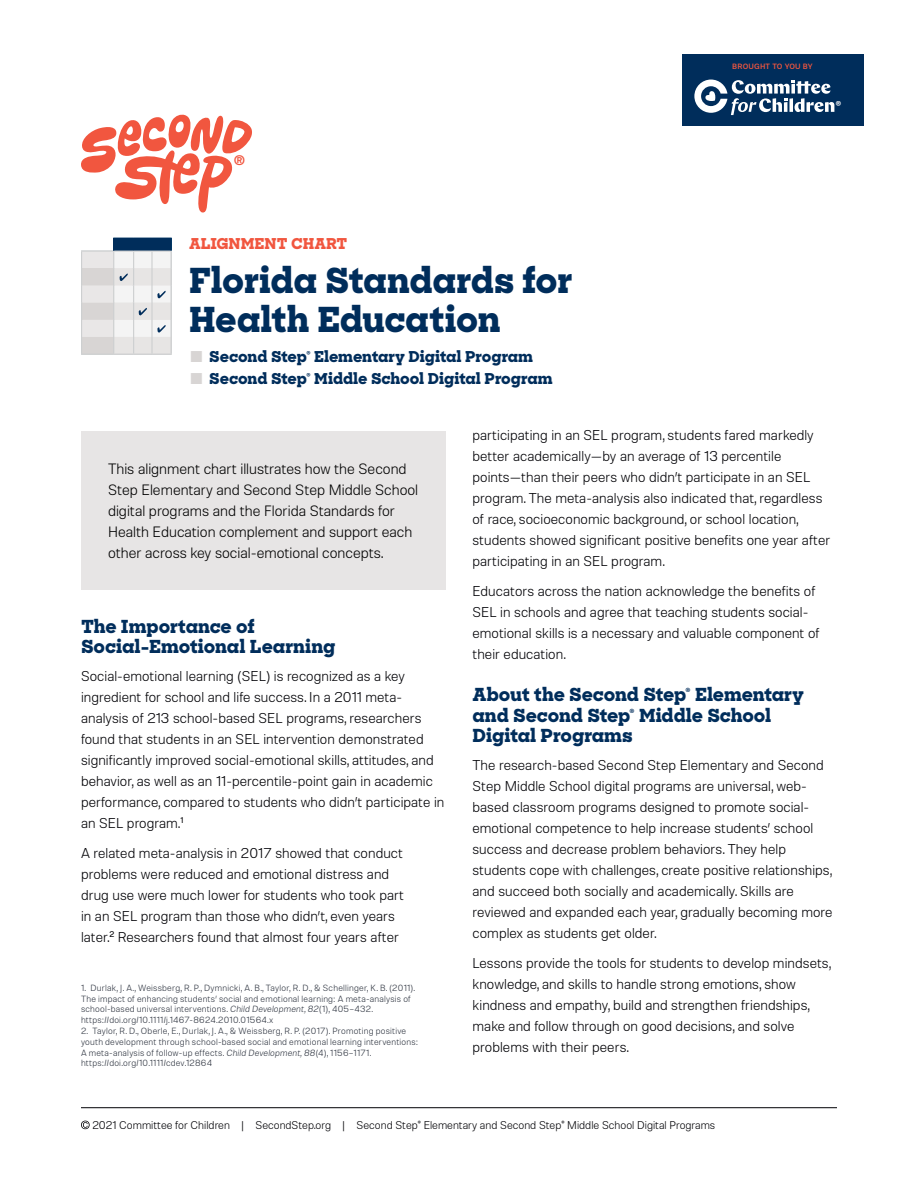
<style>
.page{position:relative;width:918px;height:1188px;background:#fff}
.page>*{position:absolute;margin:0;border:0;box-sizing:border-box;transform-origin:0 0}
._02_Header_Paper_SS{font:800 34.5px/39px "Sharp Slab";letter-spacing:-.01em;color:#002d5b}
.t1{font:19.5px "Molde";color:#f1563f}
._03_Section_Header_S{font:800 18px/20.2px "Sharp Slab";letter-spacing:-.005em;color:#002d5b}
._05B_body_copy_in_bo{font:300 15px/21px "Molde";color:#000}
.t2{font:800 15px "Sharp Slab";letter-spacing:-.01em;color:#002d5b}
._01_Label_Left_Roran{font:800 15px "Sharp Slab";color:#f1563f}
._05_Body_Copy_SS{font:300 14.25px/21px "Molde";letter-spacing:.005em;color:#000005}
.t3{font:300 11.25px "Molde";color:#000005}
.t4{font:9.15px "Molde";color:#fff}
._09_footnote_SS{font:300 9px/10.8px "Molde";letter-spacing:.025em;color:#2d333f}
.t5{font:500 7.65px "Molde";letter-spacing:.025em;color:#f1563f}
.s1{color:#d8d5d4}
.s2{font-style:italic}
</style>
<div class="page">
<div style="left:683px;top:54px;width:181px;height:72px;background:#002d5b"></div>
<svg style="left:694px;top:80px;width:140px;height:35px"></svg>
<svg style="left:81px;top:115px;width:171px;height:98px"></svg>
<div style="left:81px;top:431px;width:365px;height:159px;background:#e7e5e5"></div>
<hr style="left:81px;top:1107px;width:756px;height:1px;background:#000005">
<svg style="left:81px;top:1121px;width:9px;height:8px"></svg>
<svg style="left:81px;top:238px;width:91px;height:117px"></svg>
<h2 class="t1" style="left:233px;top:151px;width:14px">®</h2>
<p class="_01_Label_Left_Roran" style="left:189px;top:233px;width:160px">ALIGNMENT CHART</p>
<p class="_02_Header_Paper_SS" style="left:189px;top:260px;width:385px">Florida Standards for<br>Health Education</p>
<p class="t2" style="left:189px;top:346px;width:346px"><span class="s1">■</span> Second Step® Elementary Digital Program</p>
<p class="t2" style="left:189px;top:368px;width:365px"><span class="s1">■</span> Second Step® Middle School Digital Program</p>
<p class="t5" style="left:732px;top:62px;width:82px">BROUGHT TO YOU BY</p>
<p class="t4" style="left:836px;top:99px;width:8px">®</p>
<p class="_05B_body_copy_in_bo" style="left:108px;top:458px;width:312px">This alignment chart illustrates how the Second Step Elementary and Second Step Middle School digital programs and the Florida Standards for Health Education complement and support each other across key social-emotional concepts.</p>
<p class="_03_Section_Header_S" style="left:81px;top:616px;width:256px">The Importance of<br>Social-Emotional Learning</p>
<p class="_05_Body_Copy_SS" style="left:81px;top:665px;width:365px">Social-emotional learning (SEL) is recognized as a key ingredient for school and life success. In a 2011 meta&shy;analysis of 213 school-based SEL programs, researchers found that students in an SEL intervention demonstrated significantly improved social-emotional skills, attitudes, and behavior, as well as an 11-percentile-point gain in academic performance, compared to students who didn’t participate in an SEL program.<sup>1</sup></p>
<p class="_05_Body_Copy_SS" style="left:81px;top:842px;width:325px">A related meta-analysis in 2017 showed that conduct problems were reduced and emotional distress and drug use were much lower for students who took part in an SEL program than those who didn’t, even years later.<sup>2</sup> Researchers found that almost four years after</p>
<p class="_09_footnote_SS" style="left:81px;top:982px;width:335px">1. Durlak, J. A., Weissberg, R. P., Dymnicki, A. B., Taylor, R. D., &amp; Schellinger, K. B. (2011).<br>The impact of enhancing students’ social and emotional learning: A meta-analysis of school-based universal interventions. <span class="s2">Child Development, 82</span>(1), 405–432. https://doi.org/10.1111/j.1467-8624.2010.01564.x</p>
<p class="_09_footnote_SS" style="left:81px;top:1025px;width:339px">2. Taylor, R. D., Oberle, E., Durlak, J. A., &amp; Weissberg, R. P. (2017). Promoting positive youth development through school-based social and emotional learning interventions:<br>A meta-analysis of follow-up effects. <span class="s2">Child Development, 88</span>(4), 1156–1171. https://doi.org/10.1111/cdev.12864</p>
<p class="_05_Body_Copy_SS" style="left:472px;top:424px;width:359px">participating in an SEL program, students fared markedly better academically—by an average of 13 percentile points—than their peers who didn’t participate in an SEL program. The meta-analysis also indicated that, regardless of race, socioeconomic background, or school location, students showed significant positive benefits one year after participating in an SEL program.</p>
<p class="_05_Body_Copy_SS" style="left:472px;top:580px;width:349px">Educators across the nation acknowledge the benefits of SEL in schools and agree that teaching students social&shy;emotional skills is a necessary and valuable component of their education.</p>
<p class="_03_Section_Header_S" style="left:472px;top:684px;width:333px">About the Second Step® Elementary and Second Step® Middle School<br>Digital Programs</p>
<p class="_05_Body_Copy_SS" style="left:472px;top:754px;width:362px">The research-based Second Step Elementary and Second Step Middle School digital programs are universal, web&shy;based classroom programs designed to promote social&shy;emotional competence to help increase students’ school success and decrease problem behaviors. They help students cope with challenges, create positive relationships, and succeed both socially and academically. Skills are reviewed and expanded each year, gradually becoming more complex as students get older.</p>
<p class="_05_Body_Copy_SS" style="left:472px;top:952px;width:360px">Lessons provide the tools for students to develop mindsets, knowledge, and skills to handle strong emotions, show kindness and empathy, build and strengthen friendships, make and follow through on good decisions, and solve problems with their peers.</p>
<p class="t3" style="left:92px;top:1118px;width:624px">2021 Committee for Children | SecondStep.org | Second Step® Elementary and Second Step® Middle School Digital Programs</p>
</div>
